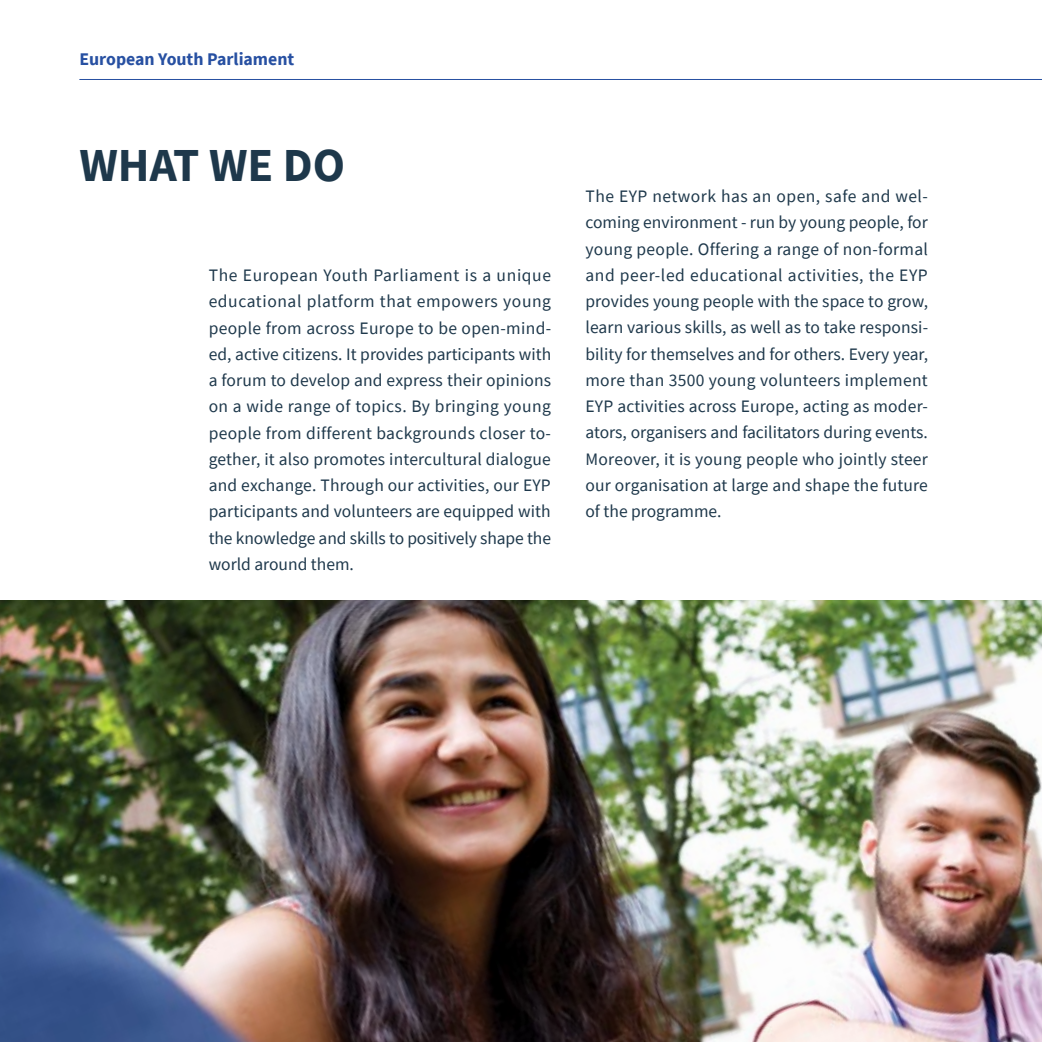
<style>
.page{position:relative;width:1042px;height:1042px;background:#fff}
.page>*{position:absolute;margin:0;border:0;box-sizing:border-box;transform-origin:0 0}
.t1{font:700 47.25px "Source Sans Pro";color:#1e384b}
.t2{font:700 17.85px "Source Sans Pro";color:#2750a2}
.t3{font:17.5px/26.2px "Source Sans Pro";color:#1e384b;text-align:justify}
</style>
<div class="page">
<img style="left:0;top:600px;width:1042px;height:442px">
<hr style="left:79px;top:79px;width:963px;height:1px;background:#2750a2">
<p class="t2" style="left:79px;top:46px;width:216px">European Youth Parliament</p>
<h1 class="t1" style="left:79px;top:133px;width:267px">What we do</h1>
<p class="t3" style="left:209px;top:262px;width:344px">The European Youth Parliament is a unique educational platform that empowers young people from across Europe to be open-mind&shy;ed, active citizens. It provides participants with a forum to develop and express their opinions on a wide range of topics. By bringing young people from different backgrounds closer to&shy;gether, it also promotes intercultural dialogue and exchange. Through our activities, our EYP participants and volunteers are equipped with the knowledge and skills to positively shape the world around them.</p>
<p class="t3" style="left:585px;top:183px;width:344px">The EYP network has an open, safe and wel&shy;coming environment - run by young people, for young people. Offering a range of non-formal and peer-led educational activities, the EYP provides young people with the space to grow, learn various skills, as well as to take responsi&shy;bility for themselves and for others. Every year, more than 3500 young volunteers implement EYP activities across Europe, acting as moder&shy;ators, organisers and facilitators during events.<br>Moreover, it is young people who jointly steer our organisation at large and shape the future of the programme.</p>
</div>
